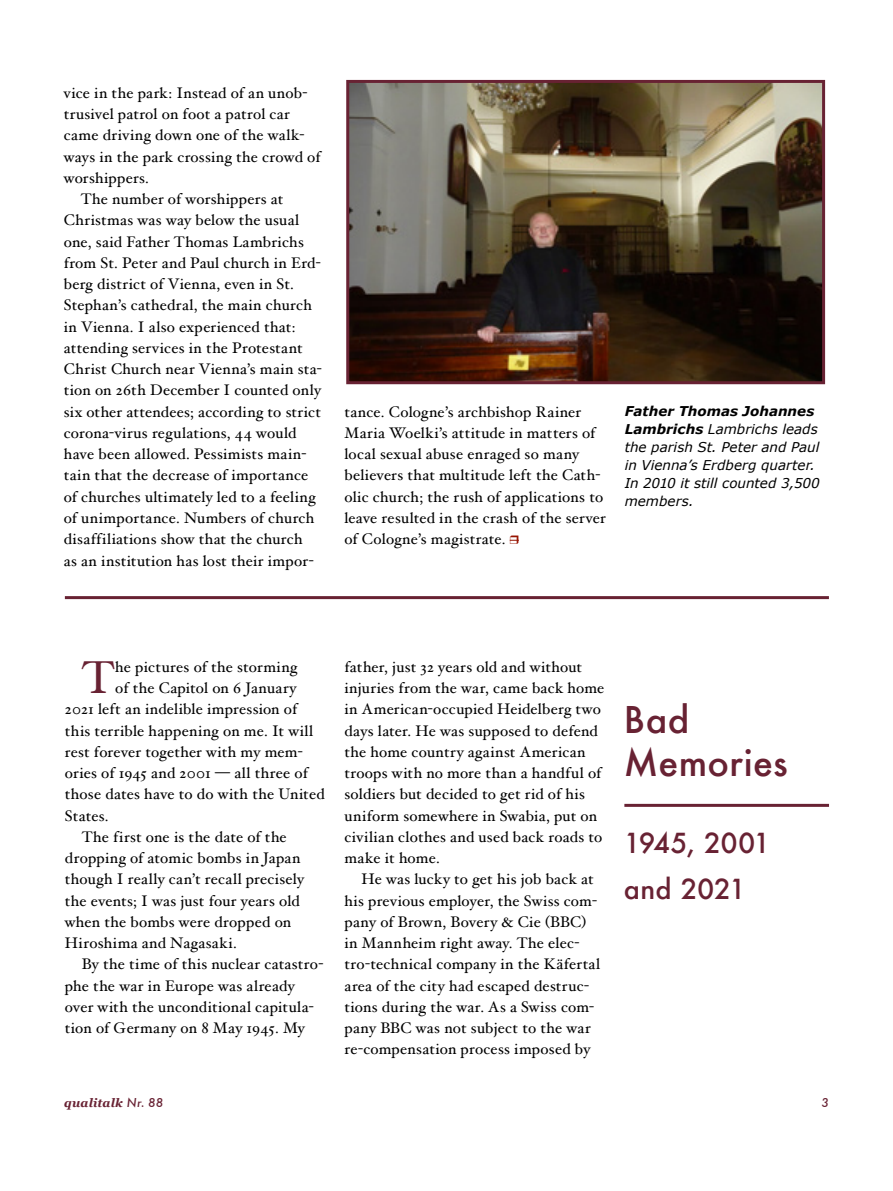
<style>
.page{position:relative;width:893px;height:1191px;background:#fff}
.page>*{position:absolute;margin:0;border:0;box-sizing:border-box;transform-origin:0 0}
.t1{font:46.05px "Hoefler Text";color:#682233}
.t2{font:500 36px/43.2px "Futura";letter-spacing:.01em;color:#682233}
.t3{font:500 27px/45.2px "Futura";color:#682233}
.t4{font:15.3px/21.3px "Hoefler Text";letter-spacing:.015em;color:#000}
.t5{font:italic 13.5px/18px "Verdana";color:#000}
.t6{font:italic 700 12px "Georgia";letter-spacing:.015em;color:#682233}
.t7{font:italic 500 12px "Futura";color:#682233}
.s1{font-weight:700}
.s2{font-family:"Futura";font-weight:500}
</style>
<div class="page">
<img style="left:350px;top:84px;width:471px;height:296px">
<div style="left:346px;top:80px;width:479px;height:304px;border:3px solid #682233"></div>
<hr style="left:624px;top:804px;width:205px;height:3px;background:#682233">
<hr style="left:65px;top:596px;width:764px;height:3px;background:#682233">
<svg style="left:510px;top:539px;width:9px;height:2px"></svg>
<p class="t4" style="left:64px;top:82px;width:245px">vice in the park: Instead of an unob-</p>
<p class="t4" style="left:64px;top:103px;width:228px">trusivel patrol on foot a patrol car</p>
<p class="t4" style="left:64px;top:124px;width:242px">came driving down one of the walk-</p>
<p class="t4" style="left:64px;top:146px;width:258px">ways in the park crossing the crowd of</p>
<p class="t4" style="left:64px;top:167px;width:87px">worshippers.</p>
<p class="t4" style="left:81px;top:188px;width:204px">The number of worshippers at</p>
<p class="t4" style="left:64px;top:209px;width:237px">Christmas was way below the usual</p>
<p class="t4" style="left:64px;top:231px;width:242px">one, said Father Thomas Lambrichs</p>
<p class="t4" style="left:64px;top:252px;width:259px">from St. Peter and Paul church in Erd-</p>
<p class="t4" style="left:64px;top:273px;width:232px">berg district of Vienna, even in St.</p>
<p class="t4" style="left:64px;top:294px;width:250px">Stephan’s cathedral, the main church</p>
<p class="t4" style="left:64px;top:316px;width:233px">in Vienna. I also experienced that:</p>
<p class="t4" style="left:64px;top:337px;width:240px">attending services in the Protestant</p>
<p class="t4" style="left:64px;top:358px;width:260px">Christ Church near Vienna’s main sta-</p>
<p class="t4" style="left:64px;top:379px;width:259px">tion on 26th December I counted only</p>
<p class="t4" style="left:64px;top:401px;width:259px">six other attendees; according to strict</p>
<p class="t4" style="left:64px;top:422px;width:234px">corona-virus regulations, 44 would</p>
<p class="t4" style="left:64px;top:443px;width:244px">have been allowed. Pessimists main-</p>
<p class="t4" style="left:64px;top:464px;width:246px">tain that the decrease of importance</p>
<p class="t4" style="left:64px;top:486px;width:253px">of churches ultimately led to a feeling</p>
<p class="t4" style="left:64px;top:507px;width:252px">of unimportance. Numbers of church</p>
<p class="t4" style="left:64px;top:528px;width:240px">disaffiliations show that the church</p>
<p class="t4" style="left:64px;top:549px;width:252px">as an institution has lost their impor-</p>
<p class="t4" style="left:344px;top:401px;width:263px">tance. Cologne’s archbishop Rainer Maria Woelki’s attitude in matters of local sexual abuse enraged so many believers that multitude left the Cath&shy;olic church; the rush of applications to leave resulted in the crash of the server of Cologne’s magistrate.</p>
<p class="t5" style="left:625px;top:402px;width:197px"><span class="s1">Father Thomas Johannes<br>Lambrichs</span> Lambrichs leads the parish St. Peter and Paul in Vienna’s Erdberg quarter.<br>In 2010 it still counted 3,500 members.</p>
<h1 class="t1" style="left:82px;top:650px;width:34px">T</h1>
<p class="t4" style="left:115px;top:656px;width:184px">he pictures of the storming</p>
<p class="t4" style="left:115px;top:677px;width:183px">of the Capitol on 6 January</p>
<p class="t4" style="left:65px;top:698px;width:234px">2021 left an indelible impression of</p>
<p class="t4" style="left:65px;top:719px;width:250px">this terrible happening on me. It will</p>
<p class="t4" style="left:65px;top:741px;width:239px">rest forever together with my mem-</p>
<p class="t4" style="left:65px;top:762px;width:245px">ories of 1945 and 2001 — all three of</p>
<p class="t4" style="left:65px;top:783px;width:261px">those dates have to do with the United</p>
<p class="t4" style="left:65px;top:804px;width:45px">States.</p>
<p class="t4" style="left:82px;top:826px;width:206px">The first one is the date of the</p>
<p class="t4" style="left:65px;top:847px;width:237px">dropping of atomic bombs in Japan</p>
<p class="t4" style="left:65px;top:868px;width:241px">though I really can’t recall precisely</p>
<p class="t4" style="left:65px;top:889px;width:236px">the events; I was just four years old</p>
<p class="t4" style="left:65px;top:911px;width:228px">when the bombs were dropped on</p>
<p class="t4" style="left:65px;top:932px;width:173px">Hiroshima and Nagasaki.</p>
<p class="t4" style="left:82px;top:953px;width:243px">By the time of this nuclear catastro-</p>
<p class="t4" style="left:65px;top:974px;width:231px">phe the war in Europe was already</p>
<p class="t4" style="left:65px;top:996px;width:250px">over with the unconditional capitula-</p>
<p class="t4" style="left:65px;top:1017px;width:241px">tion of Germany on 8 May 1945. My</p>
<p class="t4" style="left:344px;top:656px;width:261px">father, just 32 years old and without injuries from the war, came back home in American-occupied Heidelberg two days later. He was supposed to defend the home country against American troops with no more than a handful of soldiers but decided to get rid of his uniform somewhere in Swabia, put on civilian clothes and used back roads to make it home.</p>
<p class="t4" style="left:344px;top:868px;width:257px;text-indent:17px">He was lucky to get his job back at his previous employer, the Swiss com&shy;pany of Brown, Bovery &amp; Cie (BBC) in Mannheim right away. The elec&shy;tro-technical company in the Käfertal area of the city had escaped destruc&shy;tions during the war. As a Swiss com&shy;pany BBC was not subject to the war re-compensation process imposed by</p>
<h2 class="t2" style="left:624px;top:697px;width:165px">Bad<br>Memories</h2>
<h3 class="t3" style="left:624px;top:820px;width:148px">1945, 2001 and 2021</h3>
<p class="t6" style="left:64px;top:1095px;width:101px">qualitalk <span class="s2">Nr. 88</span></p>
<p class="t7" style="left:821px;top:1094px;width:9px">3</p>
</div>
